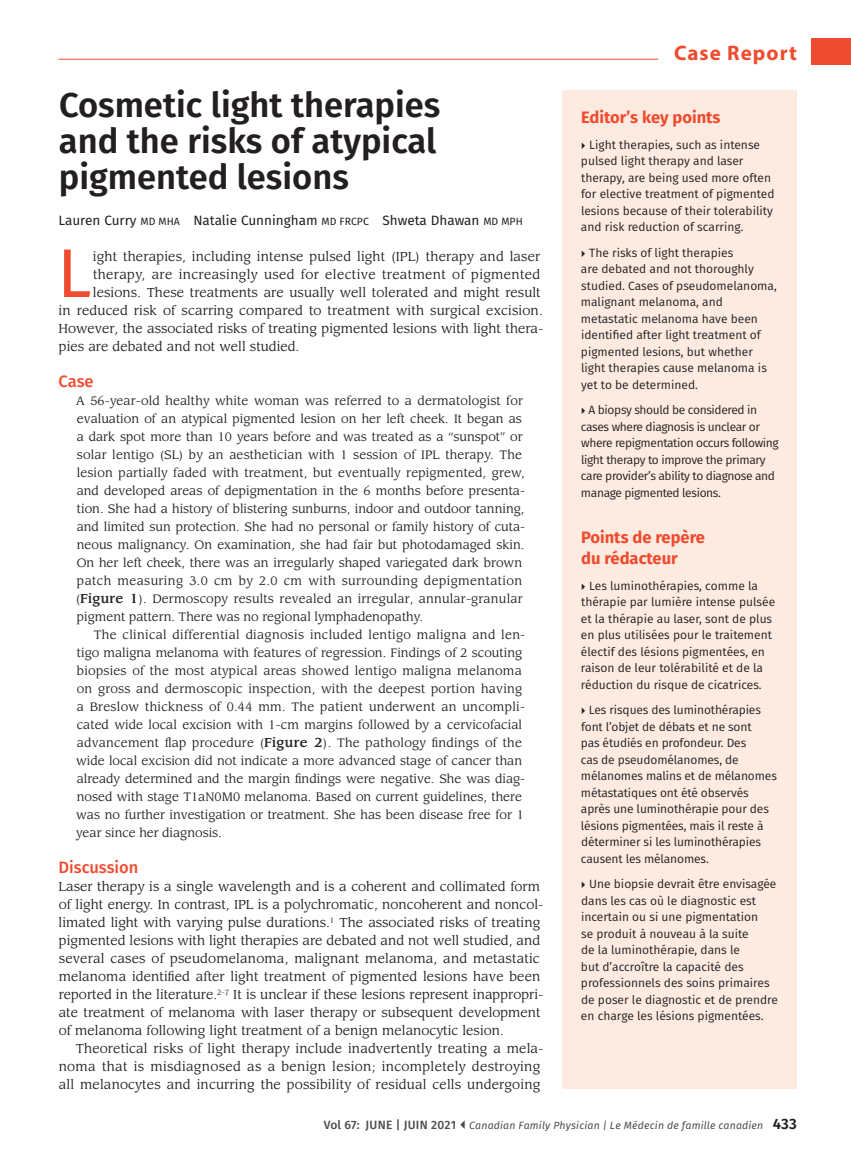
<style>
.page{position:relative;width:851px;height:1161px;background:#fff}
.page>*{position:absolute;margin:0;border:0;box-sizing:border-box;transform-origin:0 0}
.DropCap3{font:68.85px "Fira Sans";color:#ef4b2e}
.ArticleTitle{font:600 34.5px/36px "Fira Sans";color:#231f20;text-align:justify}
.t1{font:700 21px "Myriad Pro";letter-spacing:.05em;color:#ef4b2e}
.KeyPointHead_RES{font:700 16.5px/21px "Fira Sans";color:#ef4b2e}
.Level3Head{font:500 16.5px "Fira Sans";color:#ef4b2e}
.Byline{font:13.5px "Fira Sans";color:#231f20}
.Paragraph{font:12.75px/18px "Leawood Std";color:#231f20}
.DropCap3-2{font:12.75px "Leawood Std";letter-spacing:.01em;color:#231f20}
.ParagraphIndent{font:12.75px/18px "Leawood Std";letter-spacing:.01em;color:#231f20}
.BlockQuoteIndented{font:12px/18px "Leawood Std";color:#231f20}
.KeyPoints_RES{font:12px/16.5px "Fira Sans";color:#231f20}
.KeyPoints_RES-2{font:12px/16.5px "Fira Sans";letter-spacing:-.03em;color:#231f20}
.t2{font:italic 10.5px "Fira Sans";letter-spacing:.015em;color:#4b4c4d}
.s1{font-size:10.5px}
.s2{font-weight:500;font-size:12.75px}
.s3{font-weight:500;font-style:normal;font-size:12px}
.s4{font-weight:600;font-style:normal;font-size:15px;color:#231f20}
</style>
<div class="page">
<hr style="left:58px;top:59px;width:600px;height:1px;background:#ef4b2e">
<div style="left:812px;top:38px;width:38px;height:27px;background:#ef4b2e"></div>
<div style="left:562px;top:90px;width:234px;height:999px;background:#fdebe1"></div>
<p class="ArticleTitle" style="left:59px;top:85px;width:383px">Cosmetic light therapies and the risks of atypical pigmented lesions</p>
<p class="Byline" style="left:58px;top:210px;width:466px">Lauren Curry <span class="s1">MD MHA</span> Natalie Cunningham <span class="s1">MD FRCPC</span> Shweta Dhawan <span class="s1">MD MPH</span></p>
<p class="DropCap3" style="left:57px;top:221px;width:36px">L</p>
<p class="DropCap3-2" style="left:93px;top:249px;width:449px">ight therapies, including intense pulsed light (IPL) therapy and laser</p>
<p class="DropCap3-2" style="left:93px;top:267px;width:449px">therapy, are increasingly used for elective treatment of pigmented</p>
<p class="DropCap3-2" style="left:93px;top:285px;width:449px">lesions. These treatments are usually well tolerated and might result</p>
<p class="DropCap3-2" style="left:59px;top:303px;width:485px">in reduced risk of scarring compared to treatment with surgical excision.</p>
<p class="DropCap3-2" style="left:59px;top:321px;width:486px">However, the associated risks of treating pigmented lesions with light thera-</p>
<p class="DropCap3-2" style="left:59px;top:339px;width:242px">pies are debated and not well studied.</p>
<p class="Level3Head" style="left:59px;top:368px;width:36px">Case</p>
<p class="BlockQuoteIndented" style="left:76px;top:392px;width:451px">A 56-year-old healthy white woman was referred to a dermatologist for evaluation of an atypical pigmented lesion on her left cheek. It began as a dark spot more than 10 years before and was treated as a “sunspot” or solar lentigo (SL) by an aesthetician with 1 session of IPL therapy. The lesion partially faded with treatment, but eventually repigmented, grew, and developed areas of depigmentation in the 6 months before presenta&shy;tion. She had a history of blistering sunburns, indoor and outdoor tanning, and limited sun protection. She had no personal or family history of cuta&shy;neous malignancy. On examination, she had fair but photodamaged skin.<br>On her left cheek, there was an irregularly shaped variegated dark brown patch measuring 3.0 cm by 2.0 cm with surrounding depigmentation (<span class="s2">Figure 1</span>). Dermoscopy results revealed an irregular, annular-granular pigment pattern. There was no regional lymphadenopathy.</p>
<p class="BlockQuoteIndented" style="left:76px;top:626px;width:450px;text-indent:18px">The clinical differential diagnosis included lentigo maligna and len&shy;tigo maligna melanoma with features of regression. Findings of 2 scouting biopsies of the most atypical areas showed lentigo maligna melanoma on gross and dermoscopic inspection, with the deepest portion having a Breslow thickness of 0.44 mm. The patient underwent an uncompli&shy;cated wide local excision with 1-cm margins followed by a cervicofacial advancement flap procedure (<span class="s2">Figure 2</span>). The pathology findings of the wide local excision did not indicate a more advanced stage of cancer than already determined and the margin findings were negative. She was diag&shy;nosed with stage T1aN0M0 melanoma. Based on current guidelines, there was no further investigation or treatment. She has been disease free for 1 year since her diagnosis.</p>
<p class="Level3Head" style="left:58px;top:854px;width:81px">Discussion</p>
<p class="Paragraph" style="left:59px;top:878px;width:486px">Laser therapy is a single wavelength and is a coherent and collimated form of light energy. In contrast, IPL is a polychromatic, noncoherent and noncol&shy;limated light with varying pulse durations.<sup>1</sup> The associated risks of treating pigmented lesions with light therapies are debated and not well studied, and several cases of pseudomelanoma, malignant melanoma, and metastatic melanoma identified after light treatment of pigmented lesions have been reported in the literature.<sup>2-7</sup> It is unclear if these lesions represent inappropri&shy;ate treatment of melanoma with laser therapy or subsequent development of melanoma following light treatment of a benign melanocytic lesion.</p>
<p class="ParagraphIndent" style="left:59px;top:1040px;width:486px;text-indent:17px">Theoretical risks of light therapy include inadvertently treating a mela&shy;noma that is misdiagnosed as a benign lesion; incompletely destroying all melanocytes and incurring the possibility of residual cells undergoing</p>
<h3 class="t1" style="left:674px;top:39px;width:124px">Case Report</h3>
<p class="KeyPointHead_RES" style="left:581px;top:106px;width:141px">Editor’s key points</p>
<p class="KeyPoints_RES" style="left:581px;top:136px;width:195px;text-indent:8px">Light therapies, such as intense pulsed light therapy and laser therapy, are being used more often for elective treatment of pigmented lesions because of their tolerability and risk reduction of scarring.</p>
<p class="KeyPoints_RES" style="left:581px;top:244px;width:197px;text-indent:8px">The risks of light therapies<br>are debated and not thoroughly studied. Cases of pseudomelanoma, malignant melanoma, and metastatic melanoma have been identified after light treatment of pigmented lesions, but whether light therapies cause melanoma is yet to be determined.</p>
<p class="KeyPoints_RES-2" style="left:581px;top:402px;width:199px;text-indent:8px">A biopsy should be considered in cases where diagnosis is unclear or where repigmentation occurs following light therapy to improve the primary care provider’s ability to diagnose and manage pigmented lesions.</p>
<p class="KeyPointHead_RES" style="left:581px;top:526px;width:125px">Points de repère du rédacteur</p>
<p class="KeyPoints_RES" style="left:581px;top:577px;width:196px;text-indent:8px">Les luminothérapies, comme la thérapie par lumière intense pulsée et la thérapie au laser, sont de plus en plus utilisées pour le traitement électif des lésions pigmentées, en raison de leur tolérabilité et de la réduction du risque de cicatrices.</p>
<p class="KeyPoints_RES" style="left:581px;top:702px;width:197px;text-indent:8px">Les risques des luminothérapies font l’objet de débats et ne sont<br>pas étudiés en profondeur. Des<br>cas de pseudomélanomes, de mélanomes malins et de mélanomes métastatiques ont été observés après une luminothérapie pour des lésions pigmentées, mais il reste à déterminer si les luminothérapies causent les mélanomes.</p>
<p class="KeyPoints_RES" style="left:581px;top:876px;width:198px;text-indent:8px">Une biopsie devrait être envisagée dans les cas où le diagnostic est incertain ou si une pigmentation<br>se produit à nouveau à la suite<br>de la luminothérapie, dans le<br>but d’accroître la capacité des professionnels des soins primaires de poser le diagnostic et de prendre en charge les lésions pigmentées.</p>
<p class="t2" style="left:324px;top:1117px;width:474px"><span class="s3">Vol 67: JUNE | JUIN 2021</span> Canadian Family Physician | Le Médecin de famille canadien <span class="s4">433</span></p>
</div>
